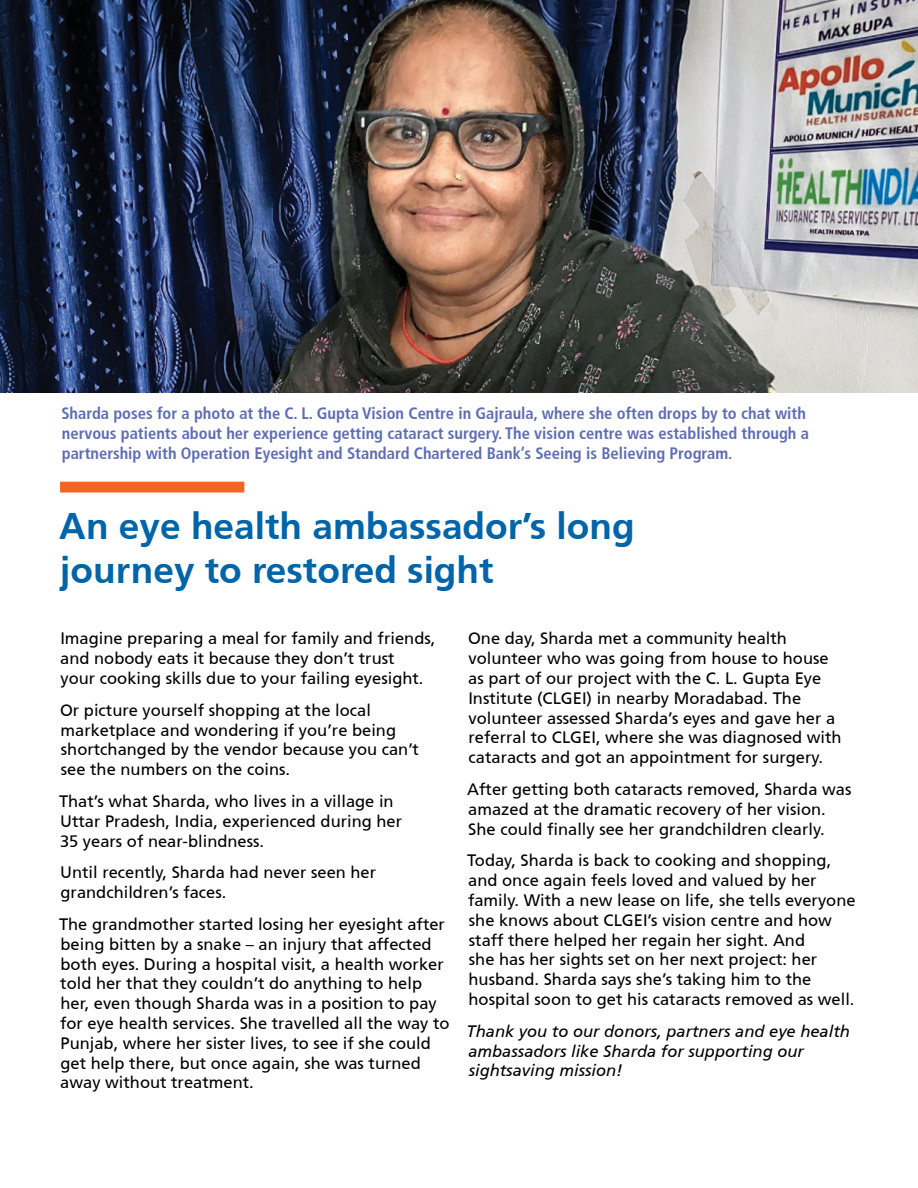
<style>
.page{position:relative;width:918px;height:1188px;background:#fff}
.page>*{position:absolute;margin:0;border:0;box-sizing:border-box;transform-origin:0 0}
.t1{font:700 37.05px/44.4px "Frutiger 65";color:#0064a8}
.t2{font:16.5px/19.8px "Frutiger 55 Roman";color:#000}
.t3{font:16.5px/19.8px "Frutiger 67 Bold Cn";color:#5e6db4}
.t4{font:italic 16.5px/19.8px "Frutiger 56";color:#000}
</style>
<div class="page">
<img style="left:0;top:0;width:918px;height:393px">
<div style="left:60px;top:482px;width:184px;height:10px;background:#f26522"></div>
<p class="t3" style="left:61px;top:404px;width:749px">Sharda poses for a photo at the C. L. Gupta Vision Centre in Gajraula, where she often drops by to chat with nervous patients about her experience getting cataract surgery. The vision centre was established through a partnership with Operation Eyesight and Standard Chartered Bank’s Seeing is Believing Program.</p>
<h1 class="t1" style="left:59px;top:504px;width:577px">An eye health ambassador’s long journey to restored sight</h1>
<p class="t2" style="left:60px;top:629px;width:377px">Imagine preparing a meal for family and friends, and nobody eats it because they don’t trust<br>your cooking skills due to your failing eyesight.</p>
<p class="t2" style="left:60px;top:700px;width:360px">Or picture yourself shopping at the local marketplace and wondering if you’re being shortchanged by the vendor because you can’t see the numbers on the coins.</p>
<p class="t2" style="left:59px;top:791px;width:345px">That’s what Sharda, who lives in a village in<br>Uttar Pradesh, India, experienced during her<br>35 years of near-blindness.</p>
<p class="t2" style="left:60px;top:863px;width:318px">Until recently, Sharda had never seen her grandchildren’s faces.</p>
<p class="t2" style="left:59px;top:914px;width:392px">The grandmother started losing her eyesight after being bitten by a snake – an injury that affected both eyes. During a hospital visit, a health worker told her that they couldn’t do anything to help her, even though Sharda was in a position to pay for eye health services. She travelled all the way to Punjab, where her sister lives, to see if she could get help there, but once again, she was turned away without treatment.</p>
<p class="t2" style="left:468px;top:629px;width:375px">One day, Sharda met a community health volunteer who was going from house to house as part of our project with the C. L. Gupta Eye Institute (CLGEI) in nearby Moradabad. The volunteer assessed Sharda’s eyes and gave her a referral to CLGEI, where she was diagnosed with cataracts and got an appointment for surgery.</p>
<p class="t2" style="left:467px;top:779px;width:386px">After getting both cataracts removed, Sharda was amazed at the dramatic recovery of her vision.<br>She could finally see her grandchildren clearly.</p>
<p class="t2" style="left:467px;top:851px;width:390px">Today, Sharda is back to cooking and shopping, and once again feels loved and valued by her family. With a new lease on life, she tells everyone she knows about CLGEI’s vision centre and how staff there helped her regain her sight. And<br>she has her sights set on her next project: her husband. Sharda says she’s taking him to the hospital soon to get his cataracts removed as well.</p>
<p class="t4" style="left:467px;top:1021px;width:385px">Thank you to our donors, partners and eye health ambassadors like Sharda for supporting our sightsaving mission!</p>
</div>
